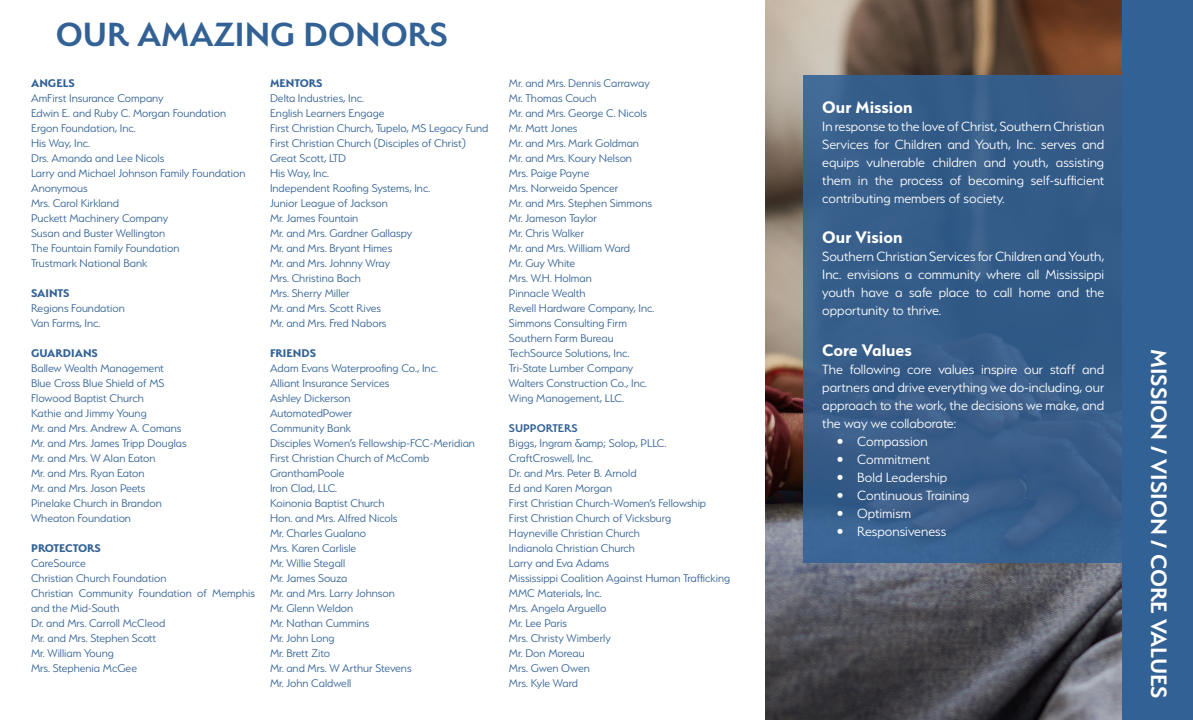
<style>
.page{position:relative;width:1193px;height:720px;background:#fff}
.page>*{position:absolute;margin:0;border:0;box-sizing:border-box;transform-origin:0 0}
.t1{font:600 37.5px "Serenity";color:#326195}
.t2{font:600 25px "Serenity";color:#fff}
.t3{font:700 18.75px "Serenity";color:#fff}
.t4{font:300 15px/18px "Serenity";color:#fff;text-align:justify}
.t5{font:300 12.5px/15px "Serenity";color:#326195}
.t6{font:700 12.5px "Serenity";color:#326195}
.t7{font:600 12.5px "Serenity";color:#326195}
</style>
<div class="page">
<img style="left:765px;top:0;width:357px;height:720px">
<div style="left:1122px;top:0;width:70px;height:720px;background:#326195"></div>
<svg style="left:802px;top:75px;width:320px;height:487px;background:#375d89"></svg>
<p class="t1" style="left:56px;top:14px;width:394px">OUR AMAZING DONORS</p>
<p class="t6" style="left:31px;top:76px;width:45px">ANGELS</p>
<p class="t5" style="left:31px;top:91px;width:134px">AmFirst Insurance Company</p>
<p class="t5" style="left:31px;top:106px;width:197px">Edwin E. and Ruby C. Morgan Foundation</p>
<p class="t5" style="left:31px;top:121px;width:106px">Ergon Foundation, Inc.</p>
<p class="t5" style="left:31px;top:136px;width:60px">His Way, Inc.</p>
<p class="t5" style="left:31px;top:151px;width:135px">Drs. Amanda and Lee Nicols</p>
<p class="t5" style="left:31px;top:166px;width:216px">Larry and Michael Johnson Family Foundation</p>
<p class="t5" style="left:31px;top:181px;width:58px">Anonymous</p>
<p class="t5" style="left:31px;top:196px;width:90px">Mrs. Carol Kirkland</p>
<p class="t5" style="left:31px;top:211px;width:139px">Puckett Machinery Company</p>
<p class="t5" style="left:31px;top:226px;width:136px">Susan and Buster Wellington</p>
<p class="t5" style="left:31px;top:241px;width:150px">The Fountain Family Foundation</p>
<p class="t5" style="left:31px;top:256px;width:118px">Trustmark National Bank</p>
<p class="t6" style="left:31px;top:286px;width:40px">SAINTS</p>
<p class="t5" style="left:31px;top:301px;width:95px">Regions Foundation</p>
<p class="t5" style="left:31px;top:316px;width:71px">Van Farms, Inc.</p>
<p class="t6" style="left:31px;top:346px;width:68px">GUARDIANS</p>
<p class="t5" style="left:31px;top:361px;width:134px">Ballew Wealth Management</p>
<p class="t5" style="left:31px;top:376px;width:135px">Blue Cross Blue Shield of MS</p>
<p class="t5" style="left:31px;top:391px;width:114px">Flowood Baptist Church</p>
<p class="t5" style="left:31px;top:406px;width:117px">Kathie and Jimmy Young</p>
<p class="t5" style="left:31px;top:421px;width:152px">Mr. and Mrs. Andrew A. Comans</p>
<p class="t5" style="left:31px;top:436px;width:157px">Mr. and Mrs. James Tripp Douglas</p>
<p class="t5" style="left:31px;top:451px;width:126px">Mr. and Mrs. W Alan Eaton</p>
<p class="t5" style="left:31px;top:466px;width:115px">Mr. and Mrs. Ryan Eaton</p>
<p class="t5" style="left:31px;top:481px;width:116px">Mr. and Mrs. Jason Peets</p>
<p class="t5" style="left:31px;top:496px;width:132px">Pinelake Church in Brandon</p>
<p class="t5" style="left:31px;top:511px;width:101px">Wheaton Foundation</p>
<p class="t6" style="left:31px;top:541px;width:71px">PROTECTORS</p>
<p class="t5" style="left:31px;top:556px;width:56px">CareSource</p>
<p class="t5" style="left:31px;top:571px;width:137px">Christian Church Foundation</p>
<p class="t5" style="left:31px;top:586px;width:225px">Christian Community Foundation of Memphis and the Mid-South</p>
<p class="t5" style="left:31px;top:616px;width:136px">Dr. and Mrs. Carroll McCleod</p>
<p class="t5" style="left:31px;top:631px;width:127px">Mr. and Mrs. Stephen Scott</p>
<p class="t5" style="left:31px;top:646px;width:84px">Mr. William Young</p>
<p class="t5" style="left:31px;top:661px;width:108px">Mrs. Stephenia McGee</p>
<p class="t6" style="left:270px;top:76px;width:54px">MENTORS</p>
<p class="t5" style="left:270px;top:91px;width:96px">Delta Industries, Inc.</p>
<p class="t5" style="left:270px;top:106px;width:116px">English Learners Engage</p>
<p class="t5" style="left:270px;top:121px;width:220px">First Christian Church, Tupelo, MS Legacy Fund</p>
<p class="t5" style="left:270px;top:136px;width:197px">First Christian Church (Disciples of Christ)</p>
<p class="t5" style="left:270px;top:151px;width:78px">Great Scott, LTD</p>
<p class="t5" style="left:270px;top:166px;width:60px">His Way, Inc.</p>
<p class="t5" style="left:270px;top:181px;width:162px">Independent Roofing Systems, Inc.</p>
<p class="t5" style="left:270px;top:196px;width:119px">Junior League of Jackson</p>
<p class="t5" style="left:270px;top:211px;width:90px">Mr. James Fountain</p>
<p class="t5" style="left:270px;top:226px;width:144px">Mr. and Mrs. Gardner Gallaspy</p>
<p class="t5" style="left:270px;top:241px;width:124px">Mr. and Mrs. Bryant Himes</p>
<p class="t5" style="left:270px;top:256px;width:122px">Mr. and Mrs. Johnny Wray</p>
<p class="t5" style="left:270px;top:271px;width:92px">Mrs. Christina Bach</p>
<p class="t5" style="left:270px;top:286px;width:81px">Mrs. Sherry Miller</p>
<p class="t5" style="left:270px;top:301px;width:113px">Mr. and Mrs. Scott Rives</p>
<p class="t5" style="left:270px;top:316px;width:118px">Mr. and Mrs. Fred Nabors</p>
<p class="t6" style="left:270px;top:346px;width:47px">FRIENDS</p>
<p class="t5" style="left:270px;top:361px;width:169px">Adam Evans Waterproofing Co., Inc.</p>
<p class="t5" style="left:270px;top:376px;width:121px">Alliant Insurance Services</p>
<p class="t5" style="left:270px;top:391px;width:82px">Ashley Dickerson</p>
<p class="t5" style="left:270px;top:406px;width:84px">AutomatedPower</p>
<p class="t5" style="left:270px;top:421px;width:83px">Community Bank</p>
<p class="t5" style="left:270px;top:436px;width:206px">Disciples Women’s Fellowship-FCC-Meridian</p>
<p class="t5" style="left:270px;top:451px;width:161px">First Christian Church of McComb</p>
<p class="t5" style="left:270px;top:466px;width:76px">GranthamPoole</p>
<p class="t5" style="left:270px;top:481px;width:69px">Iron Clad, LLC.</p>
<p class="t5" style="left:270px;top:496px;width:116px">Koinonia Baptist Church</p>
<p class="t5" style="left:270px;top:511px;width:129px">Hon. and Mrs. Alfred Nicols</p>
<p class="t5" style="left:270px;top:526px;width:98px">Mr. Charles Gualano</p>
<p class="t5" style="left:270px;top:541px;width:88px">Mrs. Karen Carlisle</p>
<p class="t5" style="left:270px;top:556px;width:77px">Mr. Willie Stegall</p>
<p class="t5" style="left:270px;top:571px;width:79px">Mr. James Souza</p>
<p class="t5" style="left:270px;top:586px;width:126px">Mr. and Mrs. Larry Johnson</p>
<p class="t5" style="left:270px;top:601px;width:85px">Mr. Glenn Weldon</p>
<p class="t5" style="left:270px;top:616px;width:101px">Mr. Nathan Cummins</p>
<p class="t5" style="left:270px;top:631px;width:66px">Mr. John Long</p>
<p class="t5" style="left:270px;top:646px;width:62px">Mr. Brett Zito</p>
<p class="t5" style="left:270px;top:661px;width:143px">Mr. and Mrs. W Arthur Stevens</p>
<p class="t5" style="left:270px;top:676px;width:83px">Mr. John Caldwell</p>
<p class="t5" style="left:509px;top:76px;width:142px">Mr. and Mrs. Dennis Carraway</p>
<p class="t5" style="left:509px;top:91px;width:89px">Mr. Thomas Couch</p>
<p class="t5" style="left:509px;top:106px;width:140px">Mr. and Mrs. George C. Nicols</p>
<p class="t5" style="left:509px;top:121px;width:70px">Mr. Matt Jones</p>
<p class="t5" style="left:509px;top:136px;width:131px">Mr. and Mrs. Mark Goldman</p>
<p class="t5" style="left:509px;top:151px;width:125px">Mr. and Mrs. Koury Nelson</p>
<p class="t5" style="left:509px;top:166px;width:82px">Mrs. Paige Payne</p>
<p class="t5" style="left:509px;top:181px;width:111px">Mrs. Norweida Spencer</p>
<p class="t5" style="left:509px;top:196px;width:145px">Mr. and Mrs. Stephen Simmons</p>
<p class="t5" style="left:509px;top:211px;width:90px">Mr. Jameson Taylor</p>
<p class="t5" style="left:509px;top:226px;width:77px">Mr. Chris Walker</p>
<p class="t5" style="left:509px;top:241px;width:122px">Mr. and Mrs. William Ward</p>
<p class="t5" style="left:509px;top:256px;width:68px">Mr. Guy White</p>
<p class="t5" style="left:509px;top:271px;width:84px">Mrs. W.H. Holman</p>
<p class="t5" style="left:509px;top:286px;width:78px">Pinnacle Wealth</p>
<p class="t5" style="left:509px;top:301px;width:147px">Revell Hardware Company, Inc.</p>
<p class="t5" style="left:509px;top:316px;width:120px">Simmons Consulting Firm</p>
<p class="t5" style="left:509px;top:331px;width:106px">Southern Farm Bureau</p>
<p class="t5" style="left:509px;top:346px;width:122px">TechSource Solutions, Inc.</p>
<p class="t5" style="left:509px;top:361px;width:126px">Tri-State Lumber Company</p>
<p class="t5" style="left:509px;top:376px;width:140px">Walters Construction Co., Inc.</p>
<p class="t5" style="left:509px;top:391px;width:117px">Wing Management, LLC.</p>
<p class="t7" style="left:509px;top:421px;width:70px">SUPPORTERS</p>
<p class="t5" style="left:509px;top:436px;width:159px">Biggs, Ingram &amp;amp; Solop, PLLC.</p>
<p class="t5" style="left:509px;top:451px;width:86px">CraftCroswell, Inc.</p>
<p class="t5" style="left:509px;top:466px;width:129px">Dr. and Mrs. Peter B. Arnold</p>
<p class="t5" style="left:509px;top:481px;width:105px">Ed and Karen Morgan</p>
<p class="t5" style="left:509px;top:496px;width:199px">First Christian Church-Women’s Fellowship</p>
<p class="t5" style="left:509px;top:511px;width:164px">First Christian Church of Vicksburg</p>
<p class="t5" style="left:509px;top:526px;width:133px">Hayneville Christian Church</p>
<p class="t5" style="left:509px;top:541px;width:127px">Indianola Christian Church</p>
<p class="t5" style="left:509px;top:556px;width:102px">Larry and Eva Adams</p>
<p class="t5" style="left:509px;top:571px;width:223px">Mississippi Coalition Against Human Trafficking</p>
<p class="t5" style="left:509px;top:586px;width:94px">MMC Materials, Inc.</p>
<p class="t5" style="left:509px;top:601px;width:99px">Mrs. Angela Arguello</p>
<p class="t5" style="left:509px;top:616px;width:60px">Mr. Lee Paris</p>
<p class="t5" style="left:509px;top:631px;width:103px">Mrs. Christy Wimberly</p>
<p class="t5" style="left:509px;top:646px;width:77px">Mr. Don Moreau</p>
<p class="t5" style="left:509px;top:661px;width:82px">Mrs. Gwen Owen</p>
<p class="t5" style="left:509px;top:676px;width:71px">Mrs. Kyle Ward</p>
<p class="t3" style="left:822px;top:97px;width:92px">Our Mission</p>
<p class="t4" style="left:822px;top:117px;width:283px">In response to the love of Christ, Southern Christian Services for Children and Youth, Inc. serves and equips vulnerable children and youth, assisting them in the process of becoming self-sufficient contributing members of society.</p>
<p class="t3" style="left:822px;top:227px;width:82px">Our Vision</p>
<p class="t4" style="left:822px;top:248px;width:283px">Southern Christian Services for Children and Youth, Inc. envisions a community where all Mississippi youth have a safe place to call home and the opportunity to thrive.</p>
<p class="t3" style="left:822px;top:340px;width:91px">Core Values</p>
<p class="t4" style="left:822px;top:360px;width:283px">The following core values inspire our staff and partners and drive everything we do-including, our approach to the work, the decisions we make, and the way we collaborate:</p>
<p class="t4" style="left:837px;top:432px;width:92px">• Compassion</p>
<p class="t4" style="left:837px;top:450px;width:94px">• Commitment</p>
<p class="t4" style="left:837px;top:468px;width:111px">• Bold Leadership</p>
<p class="t4" style="left:837px;top:486px;width:134px">• Continuous Training</p>
<p class="t4" style="left:837px;top:504px;width:75px">• Optimism</p>
<p class="t4" style="left:837px;top:522px;width:110px">• Responsiveness</p>
<p class="t2" style="left:1172px;top:349px;width:351px;rotate:90deg">MISSION / VISION / CORE VALUES</p>
</div>
